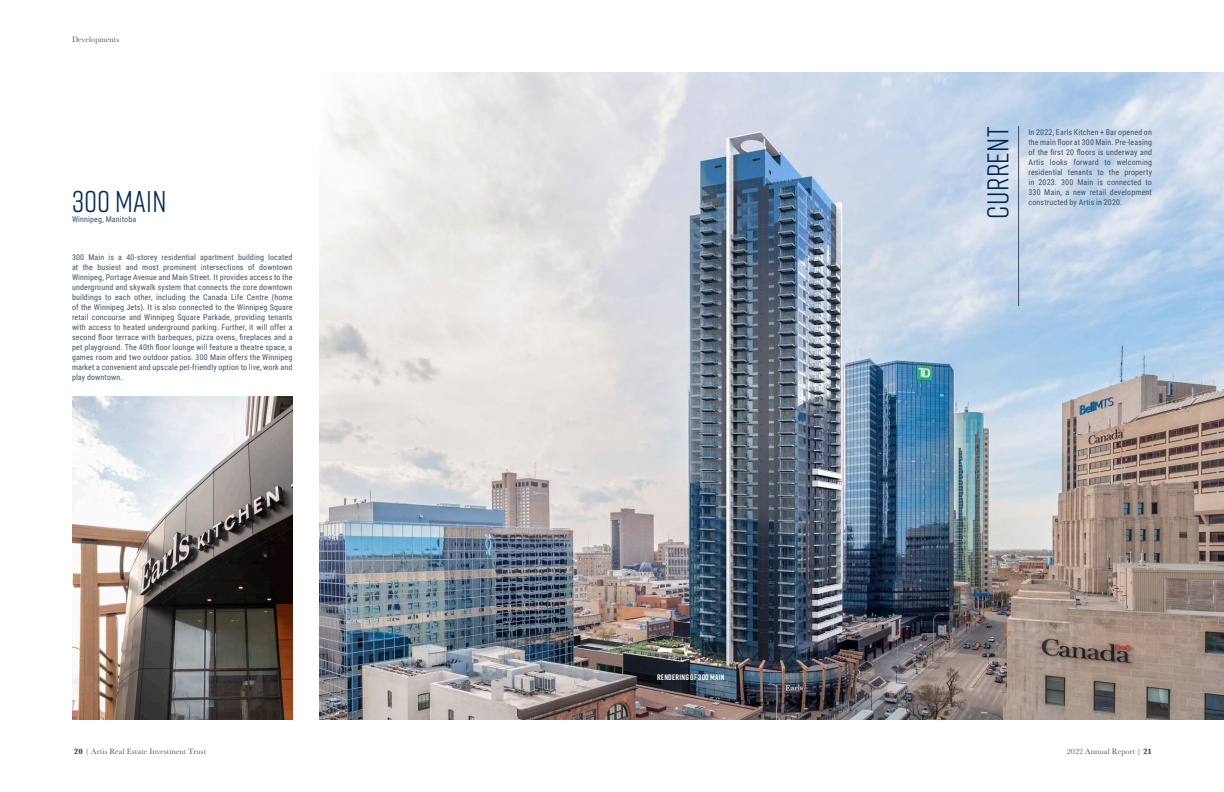
<style>
.page{position:relative;width:1224px;height:792px;background:#fff}
.page>*{position:absolute;margin:0;border:0;box-sizing:border-box;transform-origin:0 0}
.Headline{font:30px "Rift";letter-spacing:.01em;color:#002a51}
.Body{font:8px/10px "Roboto Condensed";letter-spacing:.015em;color:#3f5465;text-align:justify}
.Folios_Kickers{font:8px "Baskerville URW";letter-spacing:.015em;color:#3f5465}
.Subheader{font:700 8px "Rift";letter-spacing:.025em;color:#fff}
.s1{font-family:"Baskerville URW Ult Bol"}
</style>
<div class="page">
<img style="left:72px;top:396px;width:220px;height:324px">
<img style="left:320px;top:72px;width:904px;height:648px">
<hr style="left:1018px;top:126px;width:1px;height:180px;background:#3f5465">
<p class="Folios_Kickers" style="left:72px;top:34px;width:49px">Developments</p>
<p class="Headline" style="left:72px;top:180px;width:96px">300 MAIN</p>
<p class="Body" style="left:72px;top:213px;width:66px">Winnipeg, Manitoba</p>
<p class="Body" style="left:72px;top:251px;width:222px">300 Main is a 40-storey residential apartment building located at the busiest and most prominent intersections of downtown Winnipeg, Portage Avenue and Main Street. It provides access to the underground and skywalk system that connects the core downtown buildings to each other, including the Canada Life Centre (home of the Winnipeg Jets). It is also connected to the Winnipeg Square retail concourse and Winnipeg Square Parkade, providing tenants with access to heated underground parking. Further, it will offer a second floor terrace with barbeques, pizza ovens, fireplaces and a pet playground. The 40th floor lounge will feature a theatre space, a games room and two outdoor patios. 300 Main offers the Winnipeg market a convenient and upscale pet-friendly option to live, work and play downtown.</p>
<p class="Subheader" style="left:657px;top:672px;width:69px">RENDERING OF 300 MAIN</p>
<p class="Headline" style="left:977px;top:219px;width:93px;rotate:-90deg">CURRENT</p>
<p class="Body" style="left:1029px;top:127px;width:125px">In 2022, Earls Kitchen + Bar opened on the main floor at 300 Main. Pre-leasing of the first 20 floors is underway and Artis looks forward to welcoming residential tenants to the property in 2023. 300 Main is connected to 330 Main, a new retail development constructed by Artis in 2020.</p>
<p class="Folios_Kickers" style="left:74px;top:746px;width:134px"><span class="s1">20</span> | Artis Real Estate Investment Trust</p>
<p class="Folios_Kickers" style="left:1067px;top:746px;width:87px">2022 Annual Report | <span class="s1">21</span></p>
</div>
